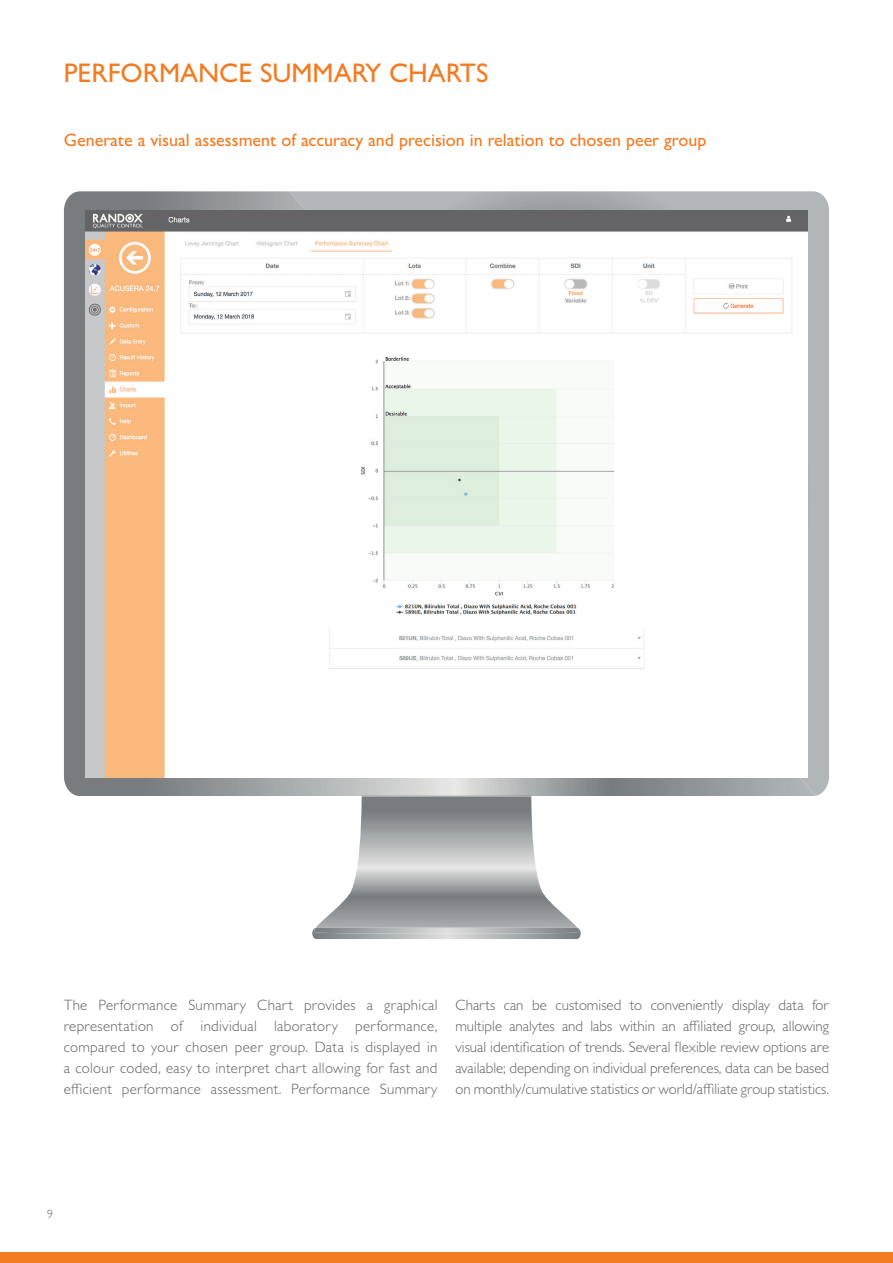
<style>
.page{position:relative;width:893px;height:1263px;background:#fff}
.page>*{position:absolute;margin:0;border:0;box-sizing:border-box;transform-origin:0 0}
.t1{font:500 27px "Gill Sans MT Pro";color:#f47b21}
.t2{font:500 18px "Gill Sans MT Pro";color:#f47b21}
.t3{font:300 15px/21px "Gill Sans MT Pro";letter-spacing:.02em;color:#636366;text-align:justify}
.t4{font:300 12px "Gill Sans MT Pro";color:#636366}
</style>
<div class="page">
<div style="left:0;top:1252px;width:893px;height:11px;background:#f47b21"></div>
<div style="left:815px;top:191px;width:14px;height:605px;background:#b1b6b8"></div>
<svg style="left:64px;top:191px;width:751px;height:605px;background:#999d9f"></svg>
<svg style="left:312px;top:796px;width:269px;height:143px"></svg>
<img style="left:85px;top:210px;width:723px;height:568px">
<h1 class="t1" style="left:64px;top:57px;width:426px">PERFORMANCE SUMMARY CHARTS</h1>
<p class="t2" style="left:64px;top:129px;width:644px">Generate a visual assessment of accuracy and precision in relation to chosen peer group</p>
<p class="t3" style="left:64px;top:994px;width:375px">The Performance Summary Chart provides a graphical representation of individual laboratory performance, compared to your chosen peer group. Data is displayed in a colour coded, easy to interpret chart allowing for fast and efficient performance assessment. Performance Summary</p>
<p class="t3" style="left:455px;top:994px;width:375px">Charts can be customised to conveniently display data for multiple analytes and labs within an affiliated group, allowing visual identification of trends. Several flexible review options are available; depending on individual preferences, data can be based on monthly/cumulative statistics or world/affiliate group statistics.</p>
<p class="t4" style="left:47px;top:1207px;width:7px">9</p>
</div>
